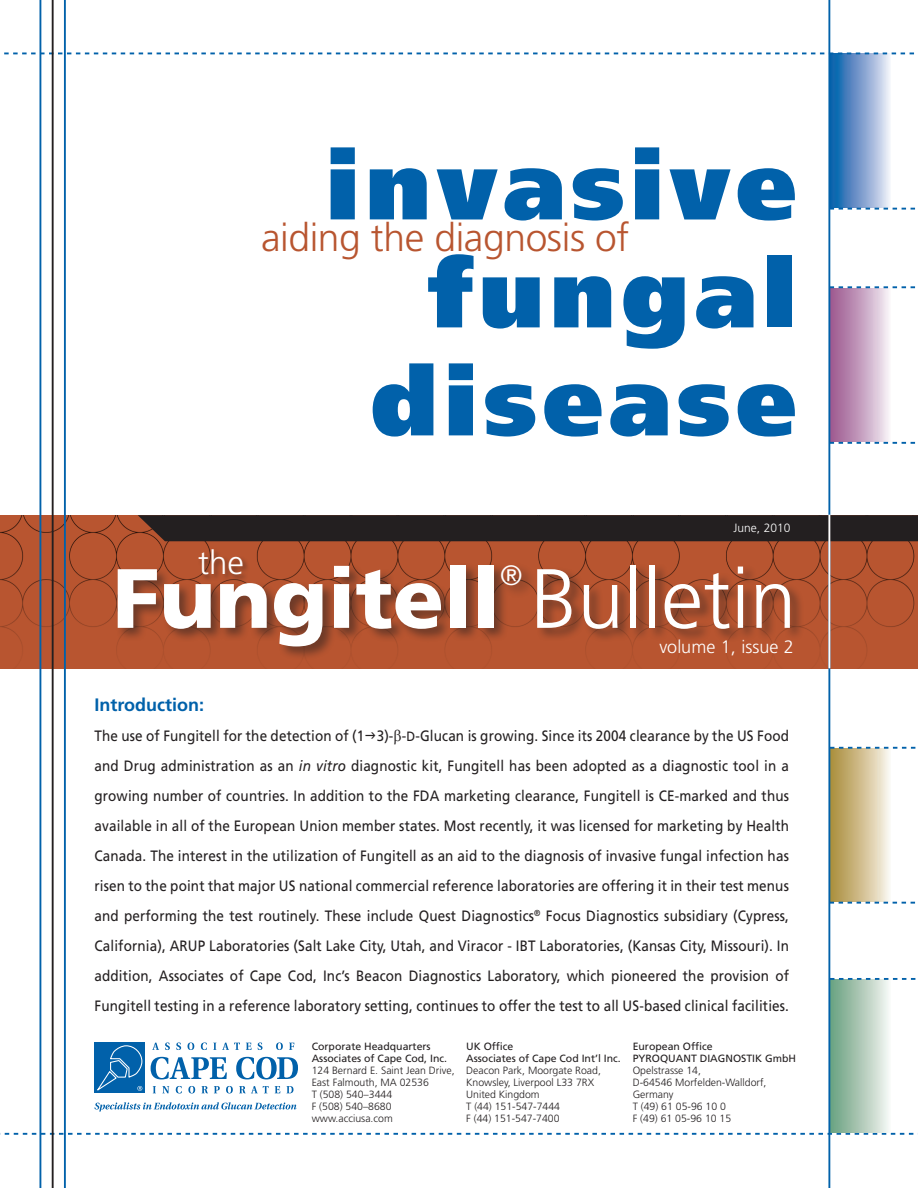
<style>
.page{position:relative;width:918px;height:1188px;background:#fff}
.page>*{position:absolute;margin:0;border:0;box-sizing:border-box;transform-origin:0 0}
.t1{font:900 96px "Frutiger";letter-spacing:.06em;color:#0161aa}
.t2{font:900 84px "Frutiger";color:#fff}
.t3{font:300 39px "Frutiger";letter-spacing:-.01em;color:#b85530}
.t4{font:300 33px "Frutiger";color:#fff}
.t5{font:300 28.05px "Frutiger";color:#fff}
.HN_Condensed_Body{font:300 18px "Frutiger";color:#fff}
.t6{font:700 18px "Frutiger";color:#0161aa}
.HN_Condensed_Body-2{font:15px/30px "Frutiger";letter-spacing:.01em;color:#231f20;text-align:justify;scale:.9 1}
.HN_Condensed_Body-3{font:300 12px "Frutiger";color:#fff}
.t7{font:300 10.5px "Frutiger";color:#231f20}
.t8{font:10.5px "Frutiger";color:#231f20}
.s1{font-weight:300}
.s2{font-size:13.5px}
.s3{font-style:italic}
</style>
<div class="page">
<svg style="left:0;top:1133px;width:918px;height:2px"></svg>
<img style="left:0;top:515px;width:918px;height:153px">
<svg style="left:830px;top:54px;width:60px;height:154px;background:#749dcd"></svg>
<div style="left:829px;top:288px;width:62px;height:154px;background:linear-gradient(to right,#98508a,#f4eef4)"></div>
<div style="left:829px;top:748px;width:62px;height:154px;background:linear-gradient(to right,#a78832,#f9f4ea)"></div>
<div style="left:829px;top:979px;width:62px;height:154px;background:linear-gradient(to right,#649d7b,#f5f5f2)"></div>
<svg style="left:4px;top:52px;width:910px;height:2px"></svg>
<svg style="left:830px;top:208px;width:85px;height:2px"></svg>
<svg style="left:830px;top:286px;width:85px;height:2px"></svg>
<svg style="left:830px;top:442px;width:85px;height:2px"></svg>
<svg style="left:830px;top:902px;width:85px;height:2px"></svg>
<svg style="left:830px;top:747px;width:85px;height:2px"></svg>
<svg style="left:830px;top:978px;width:85px;height:2px"></svg>
<hr style="left:828px;top:0;width:2px;height:1188px;background:#0161aa">
<div style="left:138px;top:515px;width:780px;height:26px;background:#231f20"></div>
<hr style="left:39px;top:0;width:2px;height:1188px;background:#0161aa">
<hr style="left:64px;top:0;width:2px;height:1188px;background:#0161aa">
<hr style="left:52px;top:0;width:2px;height:1188px;background:#231f20">
<hr style="left:828px;top:515px;width:2px;height:153px;background:#fff">
<div style="left:197px;top:548px;width:53px;height:34px;background:#231f20;opacity:.5"></div>
<div style="left:116px;top:563px;width:688px;height:98px;background:#231f20;opacity:.5"></div>
<svg style="left:95px;top:1102px;width:202px;height:10px"></svg>
<svg style="left:152px;top:1043px;width:7px;height:7px"></svg>
<svg style="left:165px;top:1043px;width:5px;height:7px"></svg>
<svg style="left:176px;top:1043px;width:5px;height:7px"></svg>
<svg style="left:188px;top:1043px;width:6px;height:7px"></svg>
<svg style="left:201px;top:1042px;width:6px;height:8px"></svg>
<svg style="left:213px;top:1043px;width:3px;height:7px"></svg>
<svg style="left:222px;top:1043px;width:18px;height:7px"></svg>
<svg style="left:246px;top:1043px;width:6px;height:7px"></svg>
<svg style="left:258px;top:1043px;width:5px;height:7px"></svg>
<svg style="left:276px;top:1043px;width:7px;height:7px"></svg>
<svg style="left:289px;top:1043px;width:5px;height:7px"></svg>
<svg style="left:151px;top:1057px;width:76px;height:22px"></svg>
<svg style="left:236px;top:1057px;width:62px;height:22px"></svg>
<svg style="left:153px;top:1086px;width:3px;height:7px"></svg>
<svg style="left:162px;top:1086px;width:7px;height:7px"></svg>
<svg style="left:176px;top:1086px;width:6px;height:7px"></svg>
<svg style="left:188px;top:1086px;width:7px;height:7px"></svg>
<svg style="left:202px;top:1086px;width:6px;height:7px"></svg>
<svg style="left:214px;top:1086px;width:6px;height:7px"></svg>
<svg style="left:226px;top:1086px;width:7px;height:7px"></svg>
<svg style="left:239px;top:1086px;width:30px;height:7px"></svg>
<svg style="left:275px;top:1086px;width:5px;height:7px"></svg>
<svg style="left:287px;top:1086px;width:6px;height:7px"></svg>
<div style="left:94px;top:1043px;width:51px;height:50px;background:#0161aa"></div>
<svg style="left:97px;top:1045px;width:46px;height:46px"></svg>
<p class="t1" style="left:326px;top:127px;width:472px">invasive</p>
<p class="t1" style="left:428px;top:235px;width:370px">fungal</p>
<p class="t1" style="left:371px;top:343px;width:427px">disease</p>
<p class="t3" style="left:261px;top:216px;width:370px">aiding the diagnosis of</p>
<p class="HN_Condensed_Body-3" style="left:733px;top:521px;width:59px">June, 2010</p>
<p class="t2" style="left:113px;top:548px;width:685px">Fungitell <span class="s1">Bulletin</span></p>
<p class="t4" style="left:198px;top:544px;width:47px">the</p>
<p class="t5" style="left:500px;top:559px;width:24px">®</p>
<p class="HN_Condensed_Body" style="left:659px;top:636px;width:136px">volume 1, issue 2</p>
<p class="t6" style="left:94px;top:694px;width:111px">Introduction:</p>
<p class="HN_Condensed_Body-2" style="left:94px;top:721px;width:773px">The use of Fungitell for the detection of (1 3)- -<span class="s2">D</span>-Glucan is growing. Since its 2004 clearance by the US Food and Drug administration as an <span class="s3">in vitro</span> diagnostic kit, Fungitell has been adopted as a diagnostic tool in a growing number of countries. In addition to the FDA marketing clearance, Fungitell is CE-marked and thus available in all of the European Union member states. Most recently, it was licensed for marketing by Health Canada. The interest in the utilization of Fungitell as an aid to the diagnosis of invasive fungal infection has risen to the point that major US national commercial reference laboratories are offering it in their test menus and performing the test routinely. These include Quest Diagnostics<sup>®</sup> Focus Diagnostics subsidiary (Cypress, California), ARUP Laboratories (Salt Lake City, Utah, and Viracor - IBT Laboratories, (Kansas City, Missouri). In addition, Associates of Cape Cod, Inc’s Beacon Diagnostics Laboratory, which pioneered the provision of Fungitell testing in a reference laboratory setting, continues to offer the test to all US-based clinical facilities.</p>
<p class="t8" style="left:312px;top:1040px;width:121px">Corporate Headquarters</p>
<p class="t8" style="left:312px;top:1052px;width:137px">Associates of Cape Cod, Inc.</p>
<p class="t7" style="left:312px;top:1065px;width:144px">124 Bernard E. Saint Jean Drive,</p>
<p class="t7" style="left:312px;top:1077px;width:119px">East Falmouth, MA 02536</p>
<p class="t7" style="left:312px;top:1089px;width:82px">T (508) 540–3444</p>
<p class="t7" style="left:312px;top:1101px;width:81px">F (508) 540–8680</p>
<p class="t7" style="left:312px;top:1113px;width:83px">www.acciusa.com</p>
<p class="t8" style="left:466px;top:1040px;width:49px">UK Office</p>
<p class="t8" style="left:466px;top:1052px;width:156px">Associates of Cape Cod Int’l Inc.</p>
<p class="t7" style="left:466px;top:1065px;width:136px">Deacon Park, Moorgate Road,</p>
<p class="t7" style="left:466px;top:1077px;width:129px">Knowsley, Liverpool L33 7RX</p>
<p class="t7" style="left:466px;top:1089px;width:75px">United Kingdom</p>
<p class="t7" style="left:466px;top:1101px;width:95px">T (44) 151-547-7444</p>
<p class="t7" style="left:466px;top:1113px;width:95px">F (44) 151-547-7400</p>
<p class="t8" style="left:633px;top:1040px;width:81px">European Office</p>
<p class="t8" style="left:633px;top:1052px;width:165px">PYROQUANT DIAGNOSTIK GmbH</p>
<p class="t7" style="left:633px;top:1065px;width:70px">Opelstrasse 14,</p>
<p class="t7" style="left:633px;top:1077px;width:135px">D-64546 Morfelden-Walldorf,</p>
<p class="t7" style="left:633px;top:1089px;width:42px">Germany</p>
<p class="t7" style="left:633px;top:1101px;width:95px">T (49) 61 05-96 10 0</p>
<p class="t7" style="left:633px;top:1113px;width:100px">F (49) 61 05-96 10 15</p>
</div>
